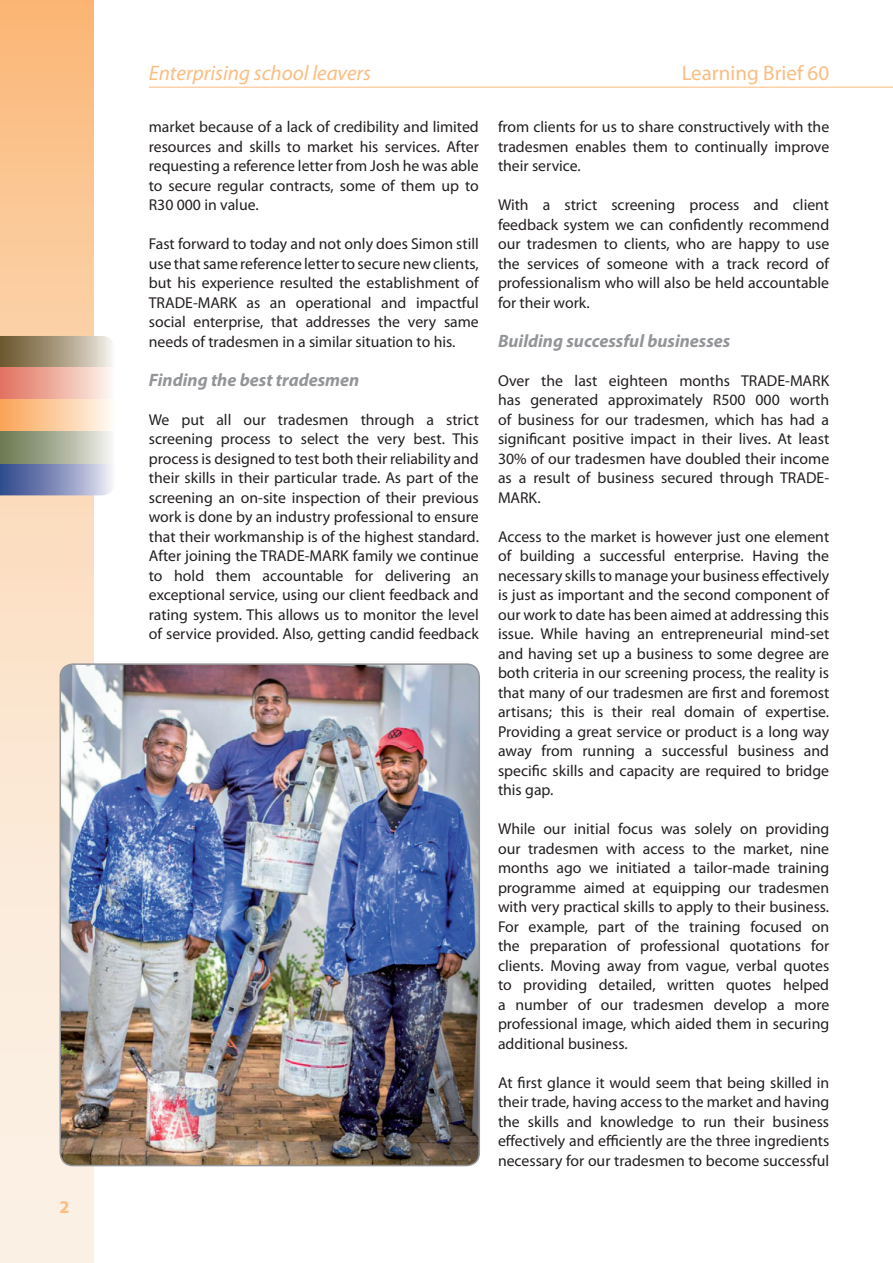
<style>
.page{position:relative;width:893px;height:1263px;background:#fff}
.page>*{position:absolute;margin:0;border:0;box-sizing:border-box;transform-origin:0 0}
.t1{font:italic 21px "Myriad Pro";color:#fbbd82}
.t2{font:21px "Myriad Pro";color:#fbbd82}
.t3{font:italic 700 18px "Myriad Pro";color:#939598}
.t4{font:700 18px "Myriad Pro";color:#fbbd82}
.t5{font:15.75px/19.5px "Myriad Pro";color:#231f20;text-align:justify}
</style>
<div class="page">
<svg style="left:0;top:0;width:94px;height:1263px;background:#fadbbb"></svg>
<hr style="left:149px;top:87px;width:744px;height:1px;background:#fbbd82">
<svg style="left:0;top:336px;width:113px;height:32px;background:#ac9d84"></svg>
<div style="left:0;top:368px;width:115px;height:32px;background:linear-gradient(to right,#e06f5a,#fef8f1)"></div>
<div style="left:0;top:400px;width:115px;height:32px;background:linear-gradient(to right,#faa353,#fffbf5)"></div>
<svg style="left:0;top:463px;width:113px;height:32px;background:#8994bc"></svg>
<div style="left:0;top:432px;width:115px;height:31px;background:linear-gradient(to right,#65734a,#f3f2ee)"></div>
<img style="left:60px;top:664px;width:419px;height:501px;border-radius:13px">
<div style="left:60px;top:663px;width:420px;height:503px;border:2px solid #939598;border-radius:13px"></div>
<p class="t4" style="left:60px;top:1200px;width:11px">2</p>
<h1 class="t1" style="left:149px;top:64px;width:224px">Enterprising school leavers</h1>
<h1 class="t2" style="left:682px;top:64px;width:149px">Learning Brief 60</h1>
<p class="t5" style="left:149px;top:118px;width:332px">market because of a lack of credibility and limited resources and skills to market his services. After requesting a reference letter from Josh he was able to secure regular contracts, some of them up to R30 000 in value.</p>
<p class="t5" style="left:149px;top:235px;width:332px">Fast forward to today and not only does Simon still use that same reference letter to secure new clients, but his experience resulted the establishment of TRADE-MARK as an operational and impactful social enterprise, that addresses the very same needs of tradesmen in a similar situation to his.</p>
<p class="t3" style="left:149px;top:373px;width:212px">Finding the best tradesmen</p>
<p class="t5" style="left:149px;top:410px;width:332px">We put all our tradesmen through a strict screening process to select the very best. This process is designed to test both their reliability and their skills in their particular trade. As part of the screening an on-site inspection of their previous work is done by an industry professional to ensure that their workmanship is of the highest standard.<br>After joining the TRADE-MARK family we continue to hold them accountable for delivering an exceptional service, using our client feedback and rating system. This allows us to monitor the level of service provided. Also, getting candid feedback</p>
<p class="t5" style="left:498px;top:118px;width:333px">from clients for us to share constructively with the tradesmen enables them to continually improve their service.</p>
<p class="t5" style="left:498px;top:196px;width:333px">With a strict screening process and client feedback system we can confidently recommend our tradesmen to clients, who are happy to use the services of someone with a track record of professionalism who will also be held accountable for their work.</p>
<p class="t3" style="left:498px;top:334px;width:234px">Building successful businesses</p>
<p class="t5" style="left:498px;top:371px;width:333px">Over the last eighteen months TRADE-MARK has generated approximately R500 000 worth of business for our tradesmen, which has had a significant positive impact in their lives. At least 30% of our tradesmen have doubled their income as a result of business secured through TRADE-MARK.</p>
<p class="t5" style="left:498px;top:527px;width:333px">Access to the market is however just one element of building a successful enterprise. Having the necessary skills to manage your business effectively is just as important and the second component of our work to date has been aimed at addressing this issue. While having an entrepreneurial mind-set and having set up a business to some degree are both criteria in our screening process, the reality is that many of our tradesmen are first and foremost artisans; this is their real domain of expertise.<br>Providing a great service or product is a long way away from running a successful business and specific skills and capacity are required to bridge this gap.</p>
<p class="t5" style="left:498px;top:820px;width:333px">While our initial focus was solely on providing our tradesmen with access to the market, nine months ago we initiated a tailor-made training programme aimed at equipping our tradesmen with very practical skills to apply to their business.<br>For example, part of the training focused on the preparation of professional quotations for clients. Moving away from vague, verbal quotes to providing detailed, written quotes helped a number of our tradesmen develop a more professional image, which aided them in securing additional business.</p>
<p class="t5" style="left:498px;top:1073px;width:333px">At first glance it would seem that being skilled in their trade, having access to the market and having the skills and knowledge to run their business effectively and efficiently are the three ingredients necessary for our tradesmen to become successful</p>
</div>
